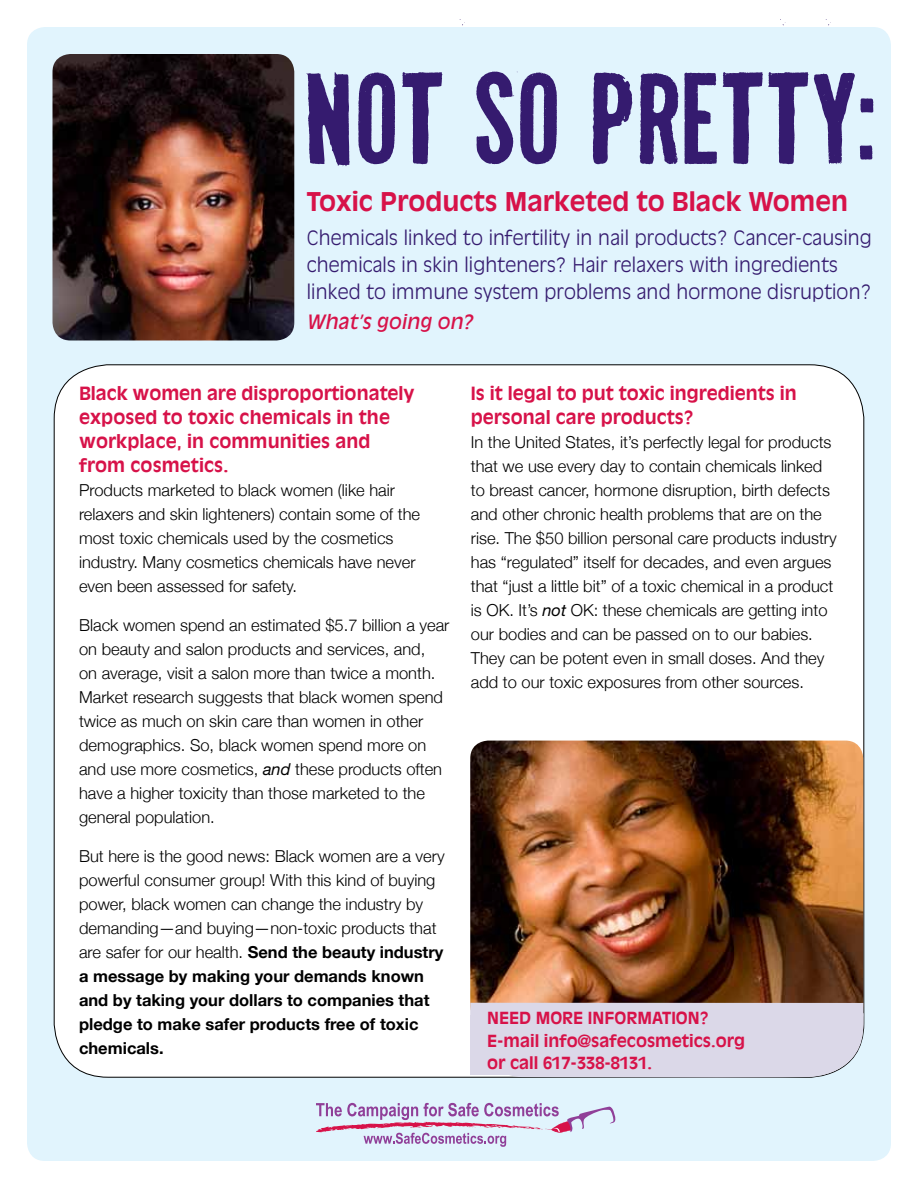
<style>
.page{position:relative;width:918px;height:1188px;background:#fff}
.page>*{position:absolute;margin:0;border:0;box-sizing:border-box;transform-origin:0 0}
.t1{font:103.5px "Mal de Ojo";letter-spacing:.02em;color:#351b6f}
.t2{font:700 25.5px "Antique Olive";color:#d71249}
.t3{font:300 19.5px/27px "Antique Olive";letter-spacing:.01em;color:#351b6f}
.t4{font:italic 19.5px "Antique Olive";color:#d71249}
.t5{font:700 18px/24px "Antique Olive";color:#d71249}
.t6{font:300 16.5px/24px "Helvetica Neue";color:#000}
.t7{font:700 16.5px/22.5px "Antique Olive";color:#d71249}
.s1{font-weight:400;font-style:italic}
.s2{font-weight:700}
</style>
<div class="page">
<div style="left:27px;top:27px;width:864px;height:1134px;background:#e1f4fd;border-radius:18px"></div>
<div style="left:54px;top:365px;width:810px;height:712px;background:#fff;border-radius:54px"></div>
<svg style="left:316px;top:1103px;width:299px;height:44px"></svg>
<img style="left:470px;top:741px;width:393px;height:262px">
<svg style="left:470px;top:1003px;width:394px;height:75px;background:#d7d5e4"></svg>
<div style="left:470px;top:1016px;width:249px;height:60px;background:#dbd8e8"></div>
<img style="left:52px;top:54px;width:242px;height:286px">
<h1 class="t1" style="left:307px;top:68px;width:572px">NOT SO PRETTY:</h1>
<h2 class="t2" style="left:307px;top:186px;width:543px">Toxic Products Marketed to Black Women</h2>
<p class="t3" style="left:307px;top:223px;width:566px">Chemicals linked to infertility in nail products? Cancer-causing chemicals in skin lighteners? Hair relaxers with ingredients linked to immune system problems and hormone disruption?</p>
<p class="t4" style="left:307px;top:310px;width:168px">What’s going on?</p>
<p class="t5" style="left:79px;top:380px;width:337px">Black women are disproportionately exposed to toxic chemicals in the workplace, in communities and from cosmetics.</p>
<p class="t6" style="left:79px;top:477px;width:343px">Products marketed to black women (like hair relaxers and skin lighteners) contain some of the most toxic chemicals used by the cosmetics industry. Many cosmetics chemicals have never even been assessed for safety.</p>
<p class="t6" style="left:79px;top:612px;width:372px">Black women spend an estimated $5.7 billion a year on beauty and salon products and services, and,<br>on average, visit a salon more than twice a month.<br>Market research suggests that black women spend twice as much on skin care than women in other demographics. So, black women spend more on and use more cosmetics, <span class="s1">and</span> these products often have a higher toxicity than those marketed to the general population.</p>
<p class="t6" style="left:79px;top:844px;width:367px">But here is the good news: Black women are a very powerful consumer group! With this kind of buying power, black women can change the industry by demanding—and buying—non-toxic products that are safer for our health. <span class="s2">Send the beauty industry a message by making your demands known and by taking your dollars to companies that pledge to make safer products free of toxic chemicals.</span></p>
<p class="t5" style="left:471px;top:380px;width:328px">Is it legal to put toxic ingredients in personal care products?</p>
<p class="t6" style="left:471px;top:429px;width:367px">In the United States, it’s perfectly legal for products that we use every day to contain chemicals linked to breast cancer, hormone disruption, birth defects and other chronic health problems that are on the rise. The $50 billion personal care products industry has “regulated” itself for decades, and even argues that “just a little bit” of a toxic chemical in a product is OK. It’s <span class="s1">not</span> OK: these chemicals are getting into our bodies and can be passed on to our babies.<br>They can be potent even in small doses. And they add to our toxic exposures from other sources.</p>
<p class="t7" style="left:487px;top:1006px;width:259px">Need more in formation?<br>E-mail info@safecosmetics.org or call 617-338-8131.</p>
</div>
